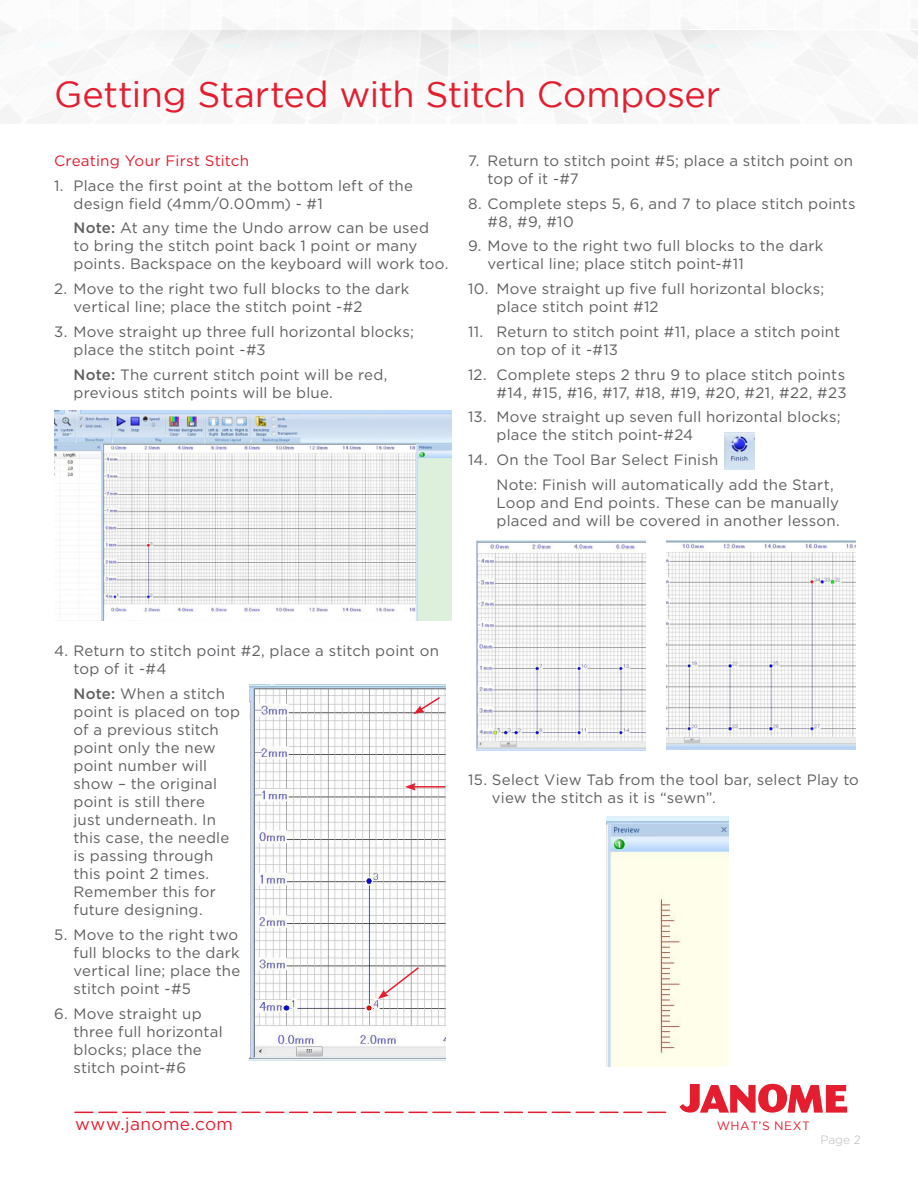
<style>
.page{position:relative;width:918px;height:1188px;background:#fff}
.page>*{position:absolute;margin:0;border:0;box-sizing:border-box;transform-origin:0 0}
.t1{font:36px "Gotham";letter-spacing:-.01em;color:#e41d2f}
.t2{font:17.25px "Gotham";letter-spacing:.025em;color:#e41d2f}
.Paragraph_Style_1{font:15px/18px "Gotham HTF";letter-spacing:.015em;color:#5f5f62}
.Paragraph_Style_1-2{font:15px "Gotham HTF";letter-spacing:.015em;color:#e41d2f}
.t3{font:12px "Gotham";letter-spacing:.045em;color:#e41d2f}
.t4{font:300 12px "Gotham HTF";color:#babbbe}
.s1{font-weight:500}
</style>
<div class="page">
<svg style="left:51px;top:30px;width:816px;height:66px"></svg>
<svg style="left:680px;top:1084px;width:167px;height:29px"></svg>
<svg style="left:75px;top:1112px;width:591px;height:1px"></svg>
<img style="left:55px;top:411px;width:396px;height:210px">
<img style="left:607px;top:817px;width:122px;height:249px">
<img style="left:476px;top:540px;width:169px;height:210px">
<img style="left:666px;top:540px;width:190px;height:209px">
<img style="left:725px;top:433px;width:29px;height:36px">
<img style="left:250px;top:685px;width:196px;height:375px">
<svg style="left:378px;top:966px;width:43px;height:33px"></svg>
<hr style="left:413px;top:786px;width:33px;height:2px;background:#e41d2f">
<svg style="left:405px;top:783px;width:11px;height:8px"></svg>
<svg style="left:414px;top:696px;width:28px;height:18px"></svg>
<h1 class="t1" style="left:54px;top:75px;width:668px">Getting Started with Stitch Composer</h1>
<p class="Paragraph_Style_1-2" style="left:54px;top:152px;width:197px">Creating Your First Stitch</p>
<p class="Paragraph_Style_1" style="left:74px;top:176px;width:341px;text-indent:-20px">1. Place the first point at the bottom left of the design field (4mm/0.00mm) - #1</p>
<p class="Paragraph_Style_1" style="left:74px;top:219px;width:377px"><span class="s1">Note:</span> At any time the Undo arrow can be used<br>to bring the stitch point back 1 point or many points. Backspace on the keyboard will work too.</p>
<p class="Paragraph_Style_1" style="left:74px;top:280px;width:337px;text-indent:-20px">2. Move to the right two full blocks to the dark vertical line; place the stitch point -#2</p>
<p class="Paragraph_Style_1" style="left:74px;top:322px;width:342px;text-indent:-20px">3. Move straight up three full horizontal blocks; place the stitch point -#3</p>
<p class="Paragraph_Style_1" style="left:74px;top:365px;width:316px"><span class="s1">Note:</span> The current stitch point will be red, previous stitch points will be blue.</p>
<p class="Paragraph_Style_1" style="left:488px;top:151px;width:367px;text-indent:-20px">7. Return to stitch point #5; place a stitch point on top of it -#7</p>
<p class="Paragraph_Style_1" style="left:488px;top:194px;width:370px;text-indent:-20px">8. Complete steps 5, 6, and 7 to place stitch points #8, #9, #10</p>
<p class="Paragraph_Style_1" style="left:488px;top:237px;width:337px;text-indent:-20px">9. Move to the right two full blocks to the dark vertical line; place stitch point-#11</p>
<p class="Paragraph_Style_1" style="left:496px;top:280px;width:329px;text-indent:-28px">10. Move straight up five full horizontal blocks; place stitch point #12</p>
<p class="Paragraph_Style_1" style="left:496px;top:322px;width:345px;text-indent:-28px">11. Return to stitch point #11, place a stitch point on top of it -#13</p>
<p class="Paragraph_Style_1" style="left:468px;top:365px;width:380px;text-align:right">12. Complete steps 2 thru 9 to place stitch points #14, #15, #16, #17, #18, #19, #20, #21, #22, #23</p>
<p class="Paragraph_Style_1" style="left:496px;top:408px;width:346px;text-indent:-28px">13. Move straight up seven full horizontal blocks; place the stitch point-#24</p>
<p class="Paragraph_Style_1" style="left:468px;top:451px;width:252px">14. On the Tool Bar Select Finish</p>
<p class="Paragraph_Style_1" style="left:496px;top:475px;width:345px">Note: Finish will automatically add the Start,<br>Loop and End points. These can be manually placed and will be covered in another lesson.</p>
<p class="Paragraph_Style_1" style="left:74px;top:642px;width:367px;text-indent:-20px">4. Return to stitch point #2, place a stitch point on top of it -#4</p>
<p class="Paragraph_Style_1" style="left:74px;top:685px;width:168px"><span class="s1">Note:</span> When a stitch point is placed on top of a previous stitch point only the new point number will show – the original point is still there<br>just underneath. In this case, the needle is passing through this point 2 times.<br>Remember this for future designing.</p>
<p class="Paragraph_Style_1" style="left:74px;top:925px;width:168px;text-indent:-20px">5. Move to the right two full blocks to the dark vertical line; place the stitch point -#5</p>
<p class="Paragraph_Style_1" style="left:74px;top:1004px;width:151px;text-indent:-20px">6. Move straight up three full horizontal blocks; place the stitch point-#6</p>
<p class="Paragraph_Style_1" style="left:492px;top:770px;width:368px;text-indent:-24px">15. Select View Tab from the tool bar, select Play to view the stitch as it is “sewn”.</p>
<p class="t2" style="left:75px;top:1114px;width:159px">www.janome.com</p>
<p class="t3" style="left:717px;top:1119px;width:95px">WHAT’S NEXT</p>
<p class="t4" style="left:820px;top:1133px;width:42px">Page 2</p>
</div>
